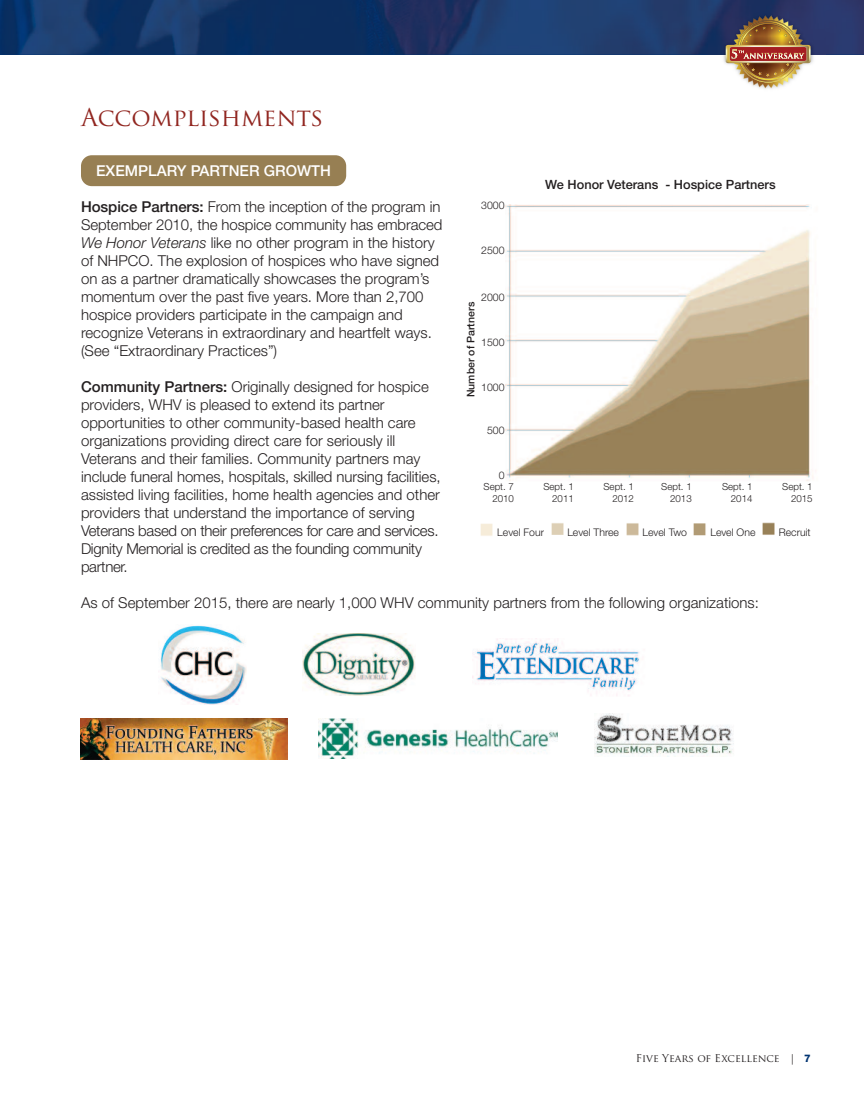
<style>
.page{position:relative;width:864px;height:1107px;background:#fff}
.page>*{position:absolute;margin:0;border:0;box-sizing:border-box;transform-origin:0 0}
.t1{font:24px "Trajan Pro";color:#912620}
.t2{font:300 15px/18px "Helvetica Neue LT Std";color:#231f20}
.t3{font:500 15px "Helvetica Neue LT Std";color:#fff}
.t4{font:500 12.75px "Helvetica Neue LT Std";color:#231f20}
.t5{font:300 10.5px "Helvetica Neue LT Std";color:#231f20}
.t6{font:10.5px "Trajan Pro";color:#231f20}
.t7{font:500 10.5px "Helvetica Neue LT Std";color:#231f20}
.t8{font:300 9.75px/11.7px "Helvetica Neue LT Std";color:#231f20;text-align:right}
.s1{font-weight:500}
.s2{font-style:italic}
.s3{font-family:"Helvetica Neue LT Std";font-weight:800;color:#013371}
</style>
<div class="page">
<img style="left:0;top:0;width:864px;height:55px">
<img style="left:709px;top:6px;width:117px;height:83px">
<img style="left:726px;top:15px;width:85px;height:73px">
<img style="left:506px;top:205px;width:307px;height:276px">
<img style="left:762px;top:522px;width:13px;height:13px">
<img style="left:693px;top:523px;width:13px;height:13px">
<img style="left:626px;top:523px;width:13px;height:13px">
<img style="left:551px;top:523px;width:13px;height:12px">
<img style="left:480px;top:523px;width:13px;height:13px">
<div style="left:81px;top:155px;width:265px;height:31px;background:#977f53;border-radius:11px"></div>
<img style="left:302px;top:633px;width:114px;height:63px">
<img style="left:472px;top:638px;width:167px;height:58px">
<img style="left:319px;top:718px;width:239px;height:40px">
<img style="left:595px;top:714px;width:139px;height:43px">
<img style="left:160px;top:625px;width:86px;height:80px">
<img style="left:81px;top:718px;width:207px;height:41px">
<h1 class="t1" style="left:81px;top:104px;width:244px">Accomplishments</h1>
<p class="t3" style="left:96px;top:165px;width:236px">EXEMPLARY PARTNER GROWTH</p>
<p class="t4" style="left:545px;top:180px;width:232px">We Honor Veterans - Hospice Partners</p>
<p class="t2" style="left:81px;top:199px;width:363px"><span class="s1">Hospice Partners:</span> From the inception of the program in September 2010, the hospice community has embraced <span class="s2">We Honor Veterans</span> like no other program in the history of NHPCO. The explosion of hospices who have signed on as a partner dramatically showcases the program’s momentum over the past five years. More than 2,700 hospice providers participate in the campaign and recognize Veterans in extraordinary and heartfelt ways. (See “Extraordinary Practices”)</p>
<p class="t2" style="left:81px;top:379px;width:361px"><span class="s1">Community Partners:</span> Originally designed for hospice providers, WHV is pleased to extend its partner opportunities to other community-based health care organizations providing direct care for seriously ill Veterans and their families. Community partners may include funeral homes, hospitals, skilled nursing facilities, assisted living facilities, home health agencies and other providers that understand the importance of serving Veterans based on their preferences for care and services.<br>Dignity Memorial is credited as the founding community partner.</p>
<p class="t2" style="left:81px;top:595px;width:680px">As of September 2015, there are nearly 1,000 WHV community partners from the following organizations:</p>
<p class="t5" style="left:481px;top:202px;width:25px">3000</p>
<p class="t5" style="left:481px;top:247px;width:25px">2500</p>
<p class="t5" style="left:481px;top:293px;width:25px">2000</p>
<p class="t7" style="left:467px;top:397px;width:97px;rotate:-90deg">Number of Partners</p>
<p class="t5" style="left:481px;top:338px;width:25px">1500</p>
<p class="t5" style="left:481px;top:383px;width:25px">1000</p>
<p class="t5" style="left:487px;top:427px;width:19px">500</p>
<p class="t5" style="left:499px;top:472px;width:7px">0</p>
<p class="t8" style="left:484px;top:481px;width:32px">Sept. 7<br>2010</p>
<p class="t8" style="left:543px;top:481px;width:32px">Sept. 1<br>2011</p>
<p class="t8" style="left:604px;top:481px;width:32px">Sept. 1<br>2012</p>
<p class="t8" style="left:661px;top:481px;width:32px">Sept. 1<br>2013</p>
<p class="t8" style="left:722px;top:481px;width:32px">Sept. 1<br>2014</p>
<p class="t8" style="left:782px;top:481px;width:32px">Sept. 1<br>2015</p>
<p class="t5" style="left:497px;top:528px;width:48px">Level Four</p>
<p class="t5" style="left:567px;top:528px;width:53px">Level Three</p>
<p class="t5" style="left:642px;top:528px;width:46px">Level Two</p>
<p class="t5" style="left:710px;top:528px;width:47px">Level One</p>
<p class="t5" style="left:779px;top:528px;width:33px">Recruit</p>
<p class="t6" style="left:636px;top:1052px;width:176px">Five Years of Excellence | <span class="s3">7</span></p>
</div>
